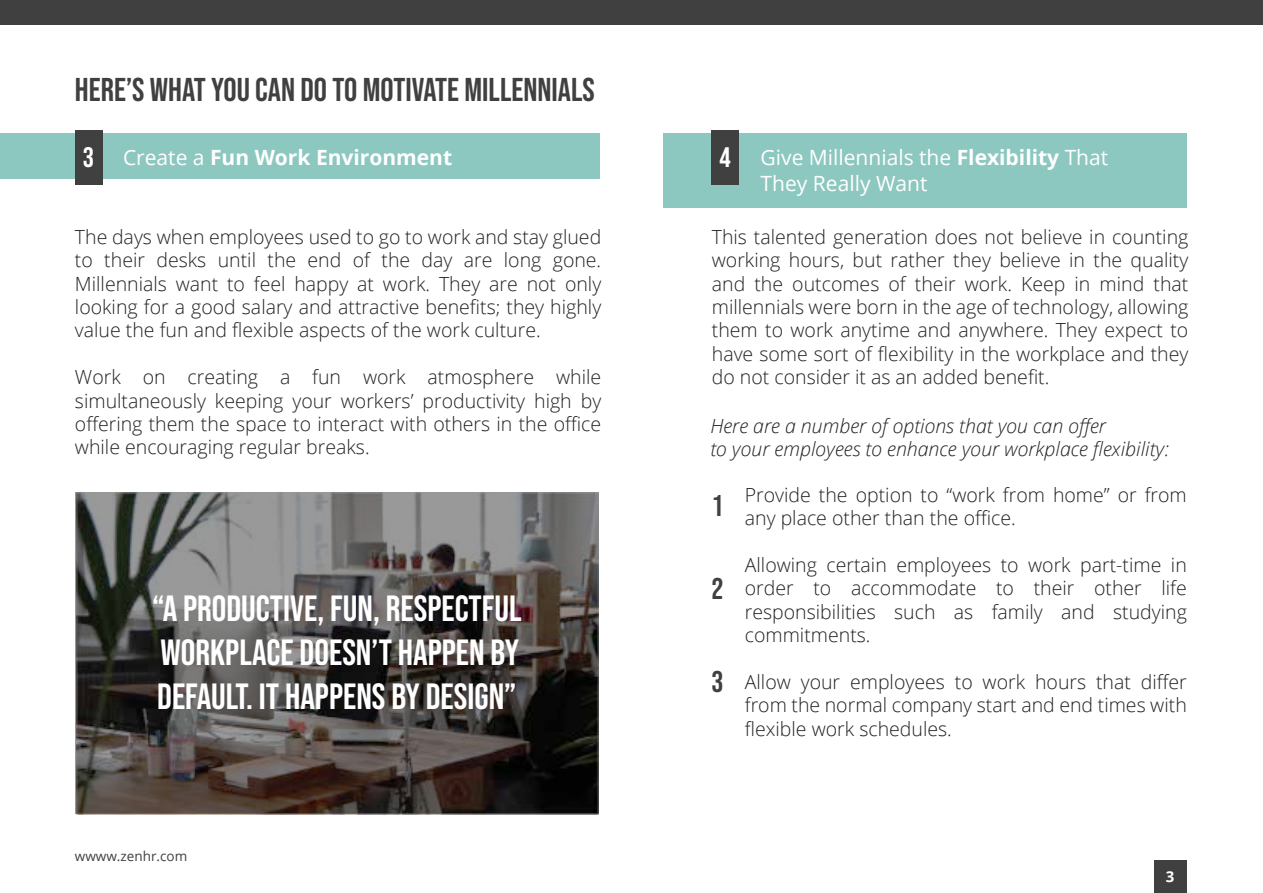
<style>
.page{position:relative;width:1263px;height:893px;background:#fff}
.page>*{position:absolute;margin:0;border:0;box-sizing:border-box;transform-origin:0 0}
.t1{font:36.45px/43.8px "Bebas Neue";color:#fff;text-align:justify}
.t2{font:33px "Bebas Neue";color:#404041}
.t3{font:30px "Bebas Neue";color:#404041}
.t4{font:28.2px "Bebas Neue";color:#fff}
.t5{font:21px/25.2px "Open Sans";color:#fff}
.t6{font:700 21px "Open Sans";color:#fff}
.t7{font:300 19.5px/23.4px "Open Sans";color:#231f20;text-align:justify}
.t8{font:italic 300 19.5px/23.4px "Open Sans";color:#231f20}
.t9{font:700 15px "Open Sans";color:#fff}
.t10{font:13.5px "Open Sans";color:#404041}
.s1{font-family:"Bebas Neue";font-weight:400;font-size:28.2px}
.s2{font-weight:400}
.s3{font-weight:700}
</style>
<div class="page">
<svg style="left:75px;top:492px;width:524px;height:321px;background:#534f4d"></svg>
<div style="left:0;top:134px;width:600px;height:45px;background:#8cc8bf"></div>
<div style="left:75px;top:130px;width:27px;height:54px;background:#404041"></div>
<div style="left:663px;top:134px;width:523px;height:74px;background:#8cc8bf"></div>
<div style="left:711px;top:130px;width:27px;height:54px;background:#404041"></div>
<div style="left:0;top:0;width:1263px;height:24px;background:#404041"></div>
<div style="left:1154px;top:860px;width:32px;height:33px;background:#404041"></div>
<h2 class="t2" style="left:75px;top:70px;width:521px">HERE’S WHAT YOU CAN DO TO MOTIVATE MILLENNIALS</h2>
<p class="t6" style="left:83px;top:143px;width:371px"><span class="s1">3</span> <span class="s2">Create a</span> Fun Work Environment</p>
<p class="t5" style="left:760px;top:145px;width:349px">Give Millennials the <span class="s3">Flexibility</span> That<br>They Really Want</p>
<h3 class="t4" style="left:719px;top:141px;width:13px">4</h3>
<p class="t7" style="left:75px;top:225px;width:528px">The days when employees used to go to work and stay glued to their desks until the end of the day are long gone.<br>Millennials want to feel happy at work. They are not only looking for a good salary and attractive benefits; they highly value the fun and flexible aspects of the work culture.</p>
<p class="t7" style="left:75px;top:365px;width:528px">Work on creating a fun work atmosphere while simultaneously keeping your workers’ productivity high by offering them the space to interact with others in the office while encouraging regular breaks.</p>
<h1 class="t1" style="left:152px;top:586px;width:371px">“A PRODUCTIVE, FUN, RESPECTFUL WORKPLACE DOESN’T HAPPEN BY DEFAULT. IT HAPPENS BY DESIGN”</h1>
<p class="t10" style="left:75px;top:847px;width:114px">wwww.zenhr.com</p>
<p class="t7" style="left:712px;top:225px;width:478px">This talented generation does not believe in counting working hours, but rather they believe in the quality and the outcomes of their work. Keep in mind that millennials were born in the age of technology, allowing them to work anytime and anywhere. They expect to have some sort of flexibility in the workplace and they do not consider it as an added benefit.</p>
<p class="t8" style="left:710px;top:413px;width:460px">Here are a number of options that you can offer<br>to your employees to enhance your workplace flexibility:</p>
<h3 class="t3" style="left:711px;top:489px;width:13px">1</h3>
<h3 class="t3" style="left:711px;top:571px;width:13px">2</h3>
<h3 class="t3" style="left:711px;top:664px;width:13px">3</h3>
<p class="t7" style="left:745px;top:482px;width:443px">Provide the option to “work from home” or from any place other than the office.</p>
<p class="t7" style="left:745px;top:553px;width:443px">Allowing certain employees to work part-time in order to accommodate to their other life responsibilities such as family and studying commitments.</p>
<p class="t7" style="left:745px;top:670px;width:443px">Allow your employees to work hours that differ from the normal company start and end times with flexible work schedules.</p>
<p class="t9" style="left:1166px;top:866px;width:10px">3</p>
</div>
